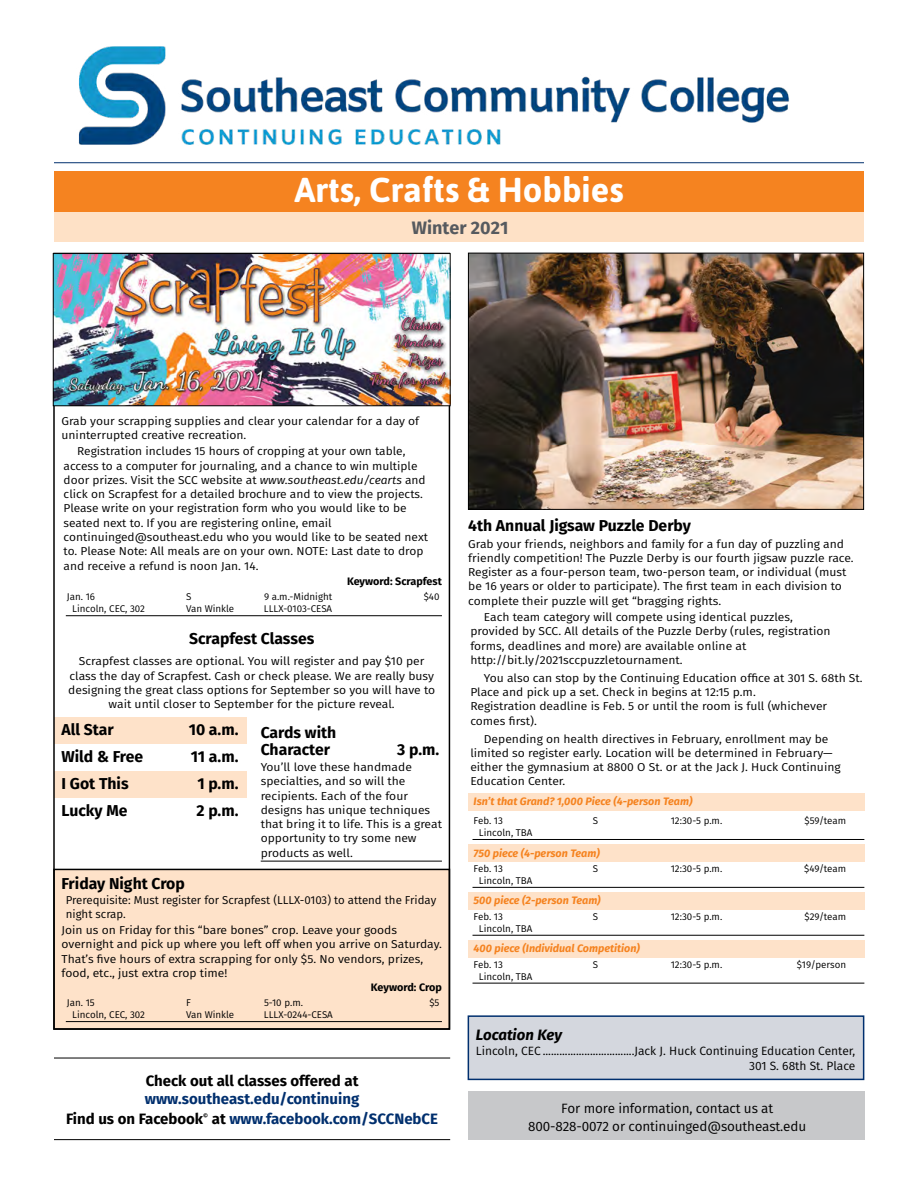
<style>
.page{position:relative;width:918px;height:1188px;background:#fff}
.page>*{position:absolute;margin:0;border:0;box-sizing:border-box;transform-origin:0 0}
.t1{font:700 34.5px "Asap";color:#fff}
.t2{font:700 18px "Fira Sans";color:#565a5f}
.title_not_in_CL{font:700 15.75px/16.5px "Fira Sans";color:#000}
.title_2_col{font:700 15.75px "Fira Sans";color:#000}
.t3{font:700 15px/18px "Fira Sans";color:#002f6e}
.t4{font:700 15px "Fira Sans";color:#000}
.IOC_Town{font:italic 700 15px "Fira Sans";color:#000}
.t5{font:13.5px/18px "Fira Sans";letter-spacing:-.01em;color:#000;text-align:center}
.IOC_Location{font:12px "Fira Sans";color:#000}
.class_description{font:11.55px/14.2px "Fira Sans";color:#000;scale:1.06 1}
.class_details{font:11.55px/14.2px "Fira Sans";color:#000;scale:1.06 1}
.class_details_2_col{font:11.55px/14.2px "Fira Sans";color:#000;scale:1.04 1}
.class_description_2{font:11.55px/14.2px "Fira Sans";color:#000;scale:1.06 1}
.class_description_w{font:11.55px/14.2px "Fira Sans";color:#000;scale:1.06 1}
.prerequisite_2_col{font:11.55px/13.5px "Fira Sans";color:#000}
.logistics_group_-_PI{font:italic 700 10.8px "Fira Sans";color:#f58320}
.keyword_2_col{font:700 10.8px "Fira Sans";color:#000}
.logistics{font:9.75px "Fira Sans";color:#000}
.t6{font:700 6.15px "Fira Sans";color:#000}
.s1{font-style:italic}
.s2{color:#000}
</style>
<div class="page">
<div style="left:468px;top:1092px;width:396px;height:48px;background:#c7c8ca"></div>
<hr style="left:54px;top:162px;width:810px;height:1px;background:#002f6e">
<img style="left:78px;top:46px;width:711px;height:99px">
<div style="left:468px;top:793px;width:396px;height:17px;background:#fee2c9"></div>
<hr style="left:473px;top:839px;width:391px;height:1px;background:#000">
<div style="left:468px;top:844px;width:396px;height:18px;background:#fee2c9"></div>
<hr style="left:473px;top:887px;width:391px;height:1px;background:#000">
<div style="left:468px;top:892px;width:396px;height:17px;background:#fee2c9"></div>
<hr style="left:473px;top:935px;width:391px;height:1px;background:#000">
<div style="left:468px;top:940px;width:396px;height:17px;background:#fee2c9"></div>
<hr style="left:473px;top:983px;width:391px;height:1px;background:#000">
<div style="left:468px;top:1016px;width:396px;height:63px;background:#d4d7de"></div>
<div style="left:468px;top:1015px;width:396px;height:65px;border:2px solid #002f6e"></div>
<div style="left:54px;top:171px;width:810px;height:41px;background:#f58320"></div>
<div style="left:54px;top:212px;width:810px;height:30px;background:#fee1c6"></div>
<svg style="left:53px;top:252px;width:398px;height:778px"></svg>
<img style="left:53px;top:253px;width:398px;height:154px">
<img style="left:468px;top:252px;width:396px;height:258px">
<hr style="left:54px;top:1058px;width:396px;height:1px;background:#000">
<hr style="left:54px;top:1139px;width:396px;height:1px;background:#000">
<p class="t1" style="left:294px;top:167px;width:331px">Arts, Crafts &amp; Hobbies</p>
<p class="t2" style="left:412px;top:212px;width:98px">Winter 2021</p>
<p class="class_description" style="left:62px;top:413px;width:339px">Grab your scrapping supplies and clear your calendar for a day of uninterrupted creative recreation.</p>
<p class="class_details_2_col" style="left:64px;top:444px;width:352px;text-indent:13px">Registration includes 15 hours of cropping at your own table, access to a computer for journaling, and a chance to win multiple door prizes. Visit the SCC website at <span class="s1">www.southeast.edu/cearts</span> and click on Scrapfest for a detailed brochure and to view the projects.<br>Please write on your registration form who you would like to be seated next to. If you are registering online, email continuinged@southeast.edu who you would like to be seated next to. Please Note: All meals are on your own. NOTE: Last date to drop and receive a refund is noon Jan. 14.</p>
<p class="keyword_2_col" style="left:347px;top:573px;width:96px">Keyword: Scrapfest</p>
<p class="logistics" style="left:67px;top:590px;width:30px">Jan. 16</p>
<p class="logistics" style="left:186px;top:590px;width:7px">S</p>
<p class="logistics" style="left:264px;top:590px;width:70px">9 a.m.-Midnight</p>
<p class="logistics" style="left:424px;top:590px;width:17px">$40</p>
<p class="logistics" style="left:72px;top:602px;width:74px">Lincoln, CEC, 302</p>
<p class="logistics" style="left:186px;top:602px;width:50px">Van Winkle</p>
<p class="logistics" style="left:264px;top:602px;width:70px">LLLX-0103-CESA</p>
<p class="title_not_in_CL" style="left:189px;top:629px;width:127px">Scrapfest Classes</p>
<p class="class_description" style="left:68px;top:654px;width:348px;text-align:center">Scrapfest classes are optional. You will register and pay $10 per class the day of Scrapfest. Cash or check please. We are really busy designing the great class options for September so you will have to wait until closer to September for the picture reveal.</p>
<p class="title_not_in_CL" style="left:62px;top:720px;width:54px">All Star</p>
<p class="title_not_in_CL" style="left:189px;top:720px;width:51px">10 a.m.</p>
<p class="title_not_in_CL" style="left:62px;top:747px;width:83px">Wild &amp; Free</p>
<p class="title_not_in_CL" style="left:191px;top:747px;width:49px">11 a.m.</p>
<p class="title_not_in_CL" style="left:62px;top:774px;width:69px">I Got This</p>
<p class="title_not_in_CL" style="left:197px;top:774px;width:43px">1 p.m.</p>
<p class="title_not_in_CL" style="left:62px;top:801px;width:68px">Lucky Me</p>
<p class="title_not_in_CL" style="left:197px;top:801px;width:43px">2 p.m.</p>
<p class="title_not_in_CL" style="left:261px;top:723px;width:77px">Cards with<br>Character</p>
<p class="title_not_in_CL" style="left:397px;top:740px;width:44px">3 p.m.</p>
<p class="class_description_w" style="left:261px;top:760px;width:172px">You’ll love these handmade specialties, and so will the recipients. Each of the four designs has unique techniques that bring it to life. This is a great opportunity to try some new products as well.</p>
<p class="title_2_col" style="left:62px;top:870px;width:125px">Friday Night Crop</p>
<p class="prerequisite_2_col" style="left:66px;top:893px;width:372px">Prerequisite: Must register for Scrapfest (LLLX-0103) to attend the Friday night scrap.</p>
<p class="class_description_2" style="left:62px;top:923px;width:360px">Join us on Friday for this “bare bones” crop. Leave your goods overnight and pick up where you left off when you arrive on Saturday.<br>That’s five hours of extra scrapping for only $5. No vendors, prizes, food, etc., just extra crop time!</p>
<p class="keyword_2_col" style="left:371px;top:978px;width:72px">Keyword: Crop</p>
<p class="logistics" style="left:67px;top:995px;width:29px">Jan. 15</p>
<p class="logistics" style="left:186px;top:995px;width:6px">F</p>
<p class="logistics" style="left:264px;top:995px;width:40px">5-10 p.m.</p>
<p class="logistics" style="left:429px;top:995px;width:12px">$5</p>
<p class="logistics" style="left:72px;top:1007px;width:74px">Lincoln, CEC, 302</p>
<p class="logistics" style="left:186px;top:1007px;width:50px">Van Winkle</p>
<p class="logistics" style="left:264px;top:1007px;width:70px">LLLX-0244-CESA</p>
<p class="t3" style="left:145px;top:1071px;width:216px"><span class="s2">Check out all classes offered at </span>www.southeast.edu/continuing</p>
<p class="t4" style="left:66px;top:1107px;width:139px">Find us on Facebook</p>
<p class="t6" style="left:203px;top:1111px;width:6px">©</p>
<p class="t3" style="left:212px;top:1109px;width:228px"><span class="s2">at</span> www.facebook.com/SCCNebCE</p>
<p class="title_not_in_CL" style="left:468px;top:516px;width:224px">4th Annual Jigsaw Puzzle Derby</p>
<p class="class_description" style="left:468px;top:536px;width:365px">Grab your friends, neighbors and family for a fun day of puzzling and friendly competition! The Puzzle Derby is our fourth jigsaw puzzle race.<br>Register as a four-person team, two-person team, or individual (must be 16 years or older to participate). The first team in each division to complete their puzzle will get “bragging rights.</p>
<p class="class_details" style="left:470px;top:610px;width:341px;text-indent:14px">Each team category will compete using identical puzzles, provided by SCC. All details of the Puzzle Derby (rules, registration forms, deadlines and more) are available online at http://bit.ly/2021sccpuzzletournament.</p>
<p class="class_details" style="left:470px;top:670px;width:372px;text-indent:14px">You also can stop by the Continuing Education office at 301 S. 68th St.<br>Place and pick up a set. Check in begins at 12:15 p.m.<br>Registration deadline is Feb. 5 or until the room is full (whichever comes first).</p>
<p class="class_details" style="left:470px;top:731px;width:351px;text-indent:14px">Depending on health directives in February, enrollment may be limited so register early. Location will be determined in February— either the gymnasium at 8800 O St. or at the Jack J. Huck Continuing Education Center.</p>
<p class="logistics_group_-_PI" style="left:474px;top:793px;width:220px">Isn’t that Grand? 1,000 Piece (4-person Team)</p>
<p class="logistics" style="left:474px;top:813px;width:31px">Feb. 13</p>
<p class="logistics" style="left:593px;top:813px;width:7px">S</p>
<p class="logistics" style="left:671px;top:813px;width:53px">12:30-5 p.m.</p>
<p class="logistics" style="left:805px;top:813px;width:43px">$59/team</p>
<p class="logistics" style="left:479px;top:825px;width:55px">Lincoln, TBA</p>
<p class="logistics_group_-_PI" style="left:474px;top:844px;width:128px">750 piece (4-person Team)</p>
<p class="logistics" style="left:474px;top:861px;width:31px">Feb. 13</p>
<p class="logistics" style="left:593px;top:861px;width:7px">S</p>
<p class="logistics" style="left:671px;top:861px;width:53px">12:30-5 p.m.</p>
<p class="logistics" style="left:804px;top:861px;width:43px">$49/team</p>
<p class="logistics" style="left:479px;top:873px;width:55px">Lincoln, TBA</p>
<p class="logistics_group_-_PI" style="left:474px;top:892px;width:129px">500 piece (2-person Team)</p>
<p class="logistics" style="left:474px;top:909px;width:31px">Feb. 13</p>
<p class="logistics" style="left:593px;top:909px;width:7px">S</p>
<p class="logistics" style="left:671px;top:909px;width:53px">12:30-5 p.m.</p>
<p class="logistics" style="left:805px;top:909px;width:43px">$29/team</p>
<p class="logistics" style="left:479px;top:921px;width:55px">Lincoln, TBA</p>
<p class="logistics_group_-_PI" style="left:474px;top:939px;width:168px">400 piece (Individual Competition)</p>
<p class="logistics" style="left:474px;top:957px;width:31px">Feb. 13</p>
<p class="logistics" style="left:593px;top:957px;width:7px">S</p>
<p class="logistics" style="left:671px;top:957px;width:53px">12:30-5 p.m.</p>
<p class="logistics" style="left:797px;top:957px;width:51px">$19/person</p>
<p class="logistics" style="left:479px;top:969px;width:55px">Lincoln, TBA</p>
<p class="IOC_Town" style="left:476px;top:1022px;width:88px">Location Key</p>
<p class="IOC_Location" style="left:476px;top:1042px;width:381px">Lincoln, CEC .................................Jack J. Huck Continuing Education Center,</p>
<p class="IOC_Location" style="left:749px;top:1057px;width:108px">301 S. 68th St. Place</p>
<p class="t5" style="left:528px;top:1099px;width:280px">For more information, contact us at<br>800-828-0072 or continuinged@southeast.edu</p>
</div>
